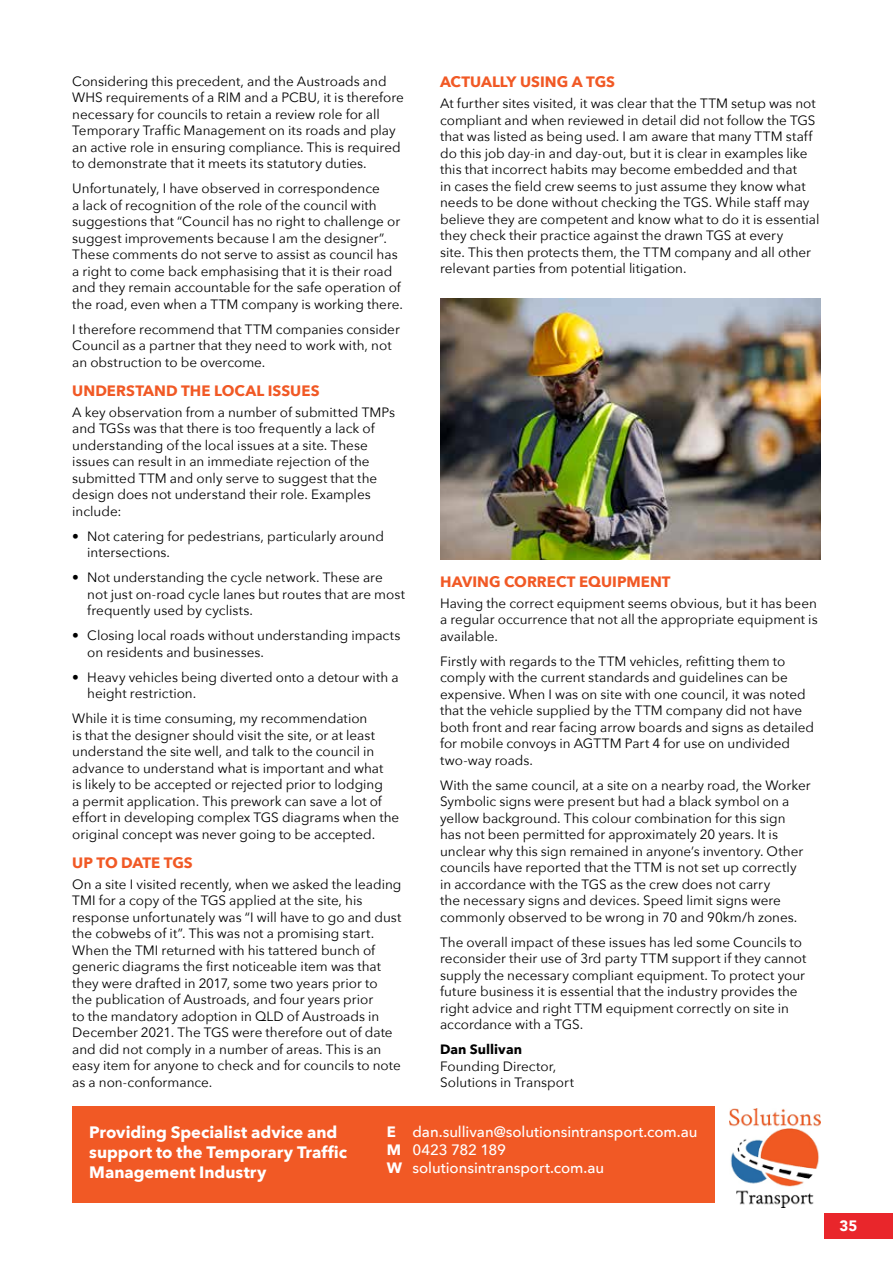
<style>
.page{position:relative;width:893px;height:1263px;background:#fff}
.page>*{position:absolute;margin:0;border:0;box-sizing:border-box;transform-origin:0 0}
.t1{font:700 16.5px/19.8px "Avenir Next";letter-spacing:-.005em;color:#fff}
.t2{font:500 15px/18px "Avenir Next";letter-spacing:-.005em;color:#fff}
.t3{font:700 15px "Avenir Next";color:#f15925}
.t4{font:900 15px "Avenir";color:#fff}
.t5{font:13.5px/16.5px "Avenir Next";color:#000}
.t6{font:700 13.5px "Avenir Next";letter-spacing:.005em;color:#000}
.s1{font-weight:700}
</style>
<div class="page">
<img style="left:729px;top:1108px;width:92px;height:100px">
<div style="left:72px;top:1106px;width:642px;height:97px;background:#f15925"></div>
<hr style="left:0;top:0;width:1px;height:320px;background:#000">
<img style="left:440px;top:298px;width:381px;height:261px">
<div style="left:824px;top:1213px;width:69px;height:25px;background:#e9262b"></div>
<p class="t5" style="left:72px;top:72px;width:333px">Considering this precedent, and the Austroads and WHS requirements of a RIM and a PCBU, it is therefore necessary for councils to retain a review role for all Temporary Traffic Management on its roads and play an active role in ensuring compliance. This is required to demonstrate that it meets its statutory duties.</p>
<p class="t5" style="left:72px;top:180px;width:332px">Unfortunately, I have observed in correspondence<br>a lack of recognition of the role of the council with suggestions that “Council has no right to challenge or suggest improvements because I am the designer”.<br>These comments do not serve to assist as council has a right to come back emphasising that it is their road and they remain accountable for the safe operation of the road, even when a TTM company is working there.</p>
<p class="t5" style="left:72px;top:320px;width:329px">I therefore recommend that TTM companies consider<br>Council as a partner that they need to work with, not an obstruction to be overcome.</p>
<p class="t3" style="left:72px;top:378px;width:249px">UNDERSTAND THE LOCAL ISSUES</p>
<p class="t5" style="left:72px;top:403px;width:324px">A key observation from a number of submitted TMPs and TGSs was that there is too frequently a lack of understanding of the local issues at a site. These issues can result in an immediate rejection of the submitted TTM and only serve to suggest that the design does not understand their role. Examples include:</p>
<p class="t5" style="left:87px;top:527px;width:298px;text-indent:-15px">• Not catering for pedestrians, particularly around intersections.</p>
<p class="t5" style="left:87px;top:569px;width:319px;text-indent:-15px">• Not understanding the cycle network. These are not just on-road cycle lanes but routes that are most frequently used by cyclists.</p>
<p class="t5" style="left:87px;top:627px;width:315px;text-indent:-15px">• Closing local roads without understanding impacts on residents and businesses.</p>
<p class="t5" style="left:87px;top:668px;width:313px;text-indent:-15px">• Heavy vehicles being diverted onto a detour with a height restriction.</p>
<p class="t5" style="left:72px;top:710px;width:329px">While it is time consuming, my recommendation<br>is that the designer should visit the site, or at least understand the site well, and talk to the council in advance to understand what is important and what<br>is likely to be accepted or rejected prior to lodging<br>a permit application. This prework can save a lot of effort in developing complex TGS diagrams when the original concept was never going to be accepted.</p>
<p class="t3" style="left:72px;top:850px;width:122px">UP TO DATE TGS</p>
<p class="t5" style="left:72px;top:875px;width:331px">On a site I visited recently, when we asked the leading TMI for a copy of the TGS applied at the site, his response unfortunately was “I will have to go and dust the cobwebs of it”. This was not a promising start.<br>When the TMI returned with his tattered bunch of generic diagrams the first noticeable item was that they were drafted in 2017, some two years prior to<br>the publication of Austroads, and four years prior<br>to the mandatory adoption in QLD of Austroads in December 2021. The TGS were therefore out of date and did not comply in a number of areas. This is an easy item for anyone to check and for councils to note as a non-conformance.</p>
<p class="t3" style="left:440px;top:69px;width:176px">ACTUALLY USING A TGS</p>
<p class="t5" style="left:440px;top:95px;width:381px">At further sites visited, it was clear that the TTM setup was not compliant and when reviewed in detail did not follow the TGS that was listed as being used. I am aware that many TTM staff do this job day-in and day-out, but it is clear in examples like this that incorrect habits may become embedded and that<br>in cases the field crew seems to just assume they know what needs to be done without checking the TGS. While staff may believe they are competent and know what to do it is essential they check their practice against the drawn TGS at every<br>site. This then protects them, the TTM company and all other relevant parties from potential litigation.</p>
<p class="t3" style="left:440px;top:569px;width:232px">HAVING CORRECT EQUIPMENT</p>
<p class="t5" style="left:440px;top:594px;width:379px;text-align:justify">Having the correct equipment seems obvious, but it has been a regular occurrence that not all the appropriate equipment is available.</p>
<p class="t5" style="left:440px;top:652px;width:375px">Firstly with regards to the TTM vehicles, refitting them to comply with the current standards and guidelines can be expensive. When I was on site with one council, it was noted that the vehicle supplied by the TTM company did not have both front and rear facing arrow boards and signs as detailed for mobile convoys in AGTTM Part 4 for use on undivided two-way roads.</p>
<p class="t5" style="left:440px;top:776px;width:372px">With the same council, at a site on a nearby road, the Worker Symbolic signs were present but had a black symbol on a yellow background. This colour combination for this sign<br>has not been permitted for approximately 20 years. It is unclear why this sign remained in anyone’s inventory. Other councils have reported that the TTM is not set up correctly in accordance with the TGS as the crew does not carry<br>the necessary signs and devices. Speed limit signs were commonly observed to be wrong in 70 and 90km/h zones.</p>
<p class="t5" style="left:440px;top:933px;width:368px">The overall impact of these issues has led some Councils to reconsider their use of 3rd party TTM support if they cannot supply the necessary compliant equipment. To protect your future business it is essential that the industry provides the right advice and right TTM equipment correctly on site in accordance with a TGS.</p>
<p class="t6" style="left:440px;top:1038px;width:83px">Dan Sullivan</p>
<p class="t5" style="left:440px;top:1057px;width:135px">Founding Director,<br>Solutions in Transport</p>
<p class="t2" style="left:387px;top:1122px;width:312px"><span class="s1">E</span> dan.sullivan@solutionsintransport.com.au<br><span class="s1">M</span> 0423 782 189<br><span class="s1">W</span> solutionsintransport.com.au</p>
<p class="t1" style="left:89px;top:1122px;width:259px">Providing Specialist advice and support to the Temporary Traffic<br>Management Industry</p>
<p class="t4" style="left:839px;top:1213px;width:19px">35</p>
</div>
